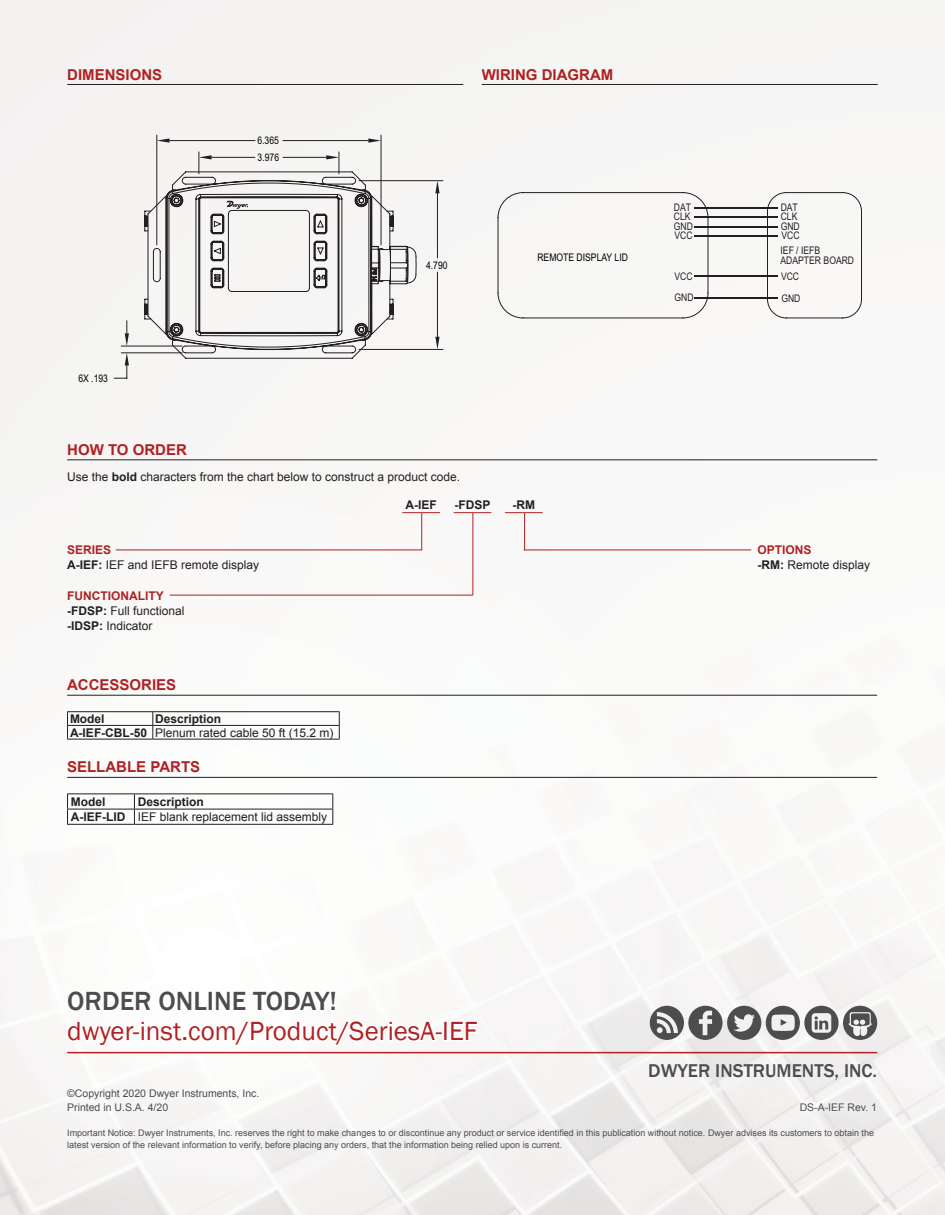
<style>
.page{position:relative;width:945px;height:1215px;background:#fff}
.page>*{position:absolute;margin:0;border:0;box-sizing:border-box;transform-origin:0 0}
.t1{font:27px "Franklin Gothic";color:#af2123}
.t2{font:500 27px "Franklin Gothic";color:#4d4d4f}
.t3{font:500 19.05px "Franklin Gothic";color:#4d4d4f}
.t4{font:700 15px "Arial";color:#af2123}
.Paragraph{font:12px "Arial";color:#231f20}
.Paragraph-2{font:700 12px "Arial";color:#231f20}
.t5{font:700 12px "Arial";color:#af2123}
.t6{font:10.5px "Arial";color:#4d4d4f}
.t7{font:10.5px/9.3px "Arial Narrow";color:#231f20}
.t8{font:10.5px/16.8px "Arial Narrow";color:#000}
.t9{font:9px/12px "Arial";color:#4d4d4f}
.s1{font-weight:700}
</style>
<div class="page">
<img style="left:0;top:0;width:945px;height:1215px">
<div style="left:59px;top:1083px;width:824px;height:36px;background:linear-gradient(to right,#f9f8f7,#efedec)"></div>
<svg style="left:65px;top:985px;width:415px;height:63px"></svg>
<div style="left:688px;top:1006px;width:35px;height:34px;background:#4d4d4f;border-radius:50%"></div>
<div style="left:727px;top:1006px;width:34px;height:34px;background:#4d4d4f;border-radius:50%"></div>
<div style="left:650px;top:1006px;width:34px;height:34px;background:#4d4d4f;border-radius:50%"></div>
<div style="left:766px;top:1006px;width:34px;height:34px;background:#4d4d4f;border-radius:50%"></div>
<div style="left:804px;top:1006px;width:35px;height:34px;background:#4d4d4f;border-radius:50%"></div>
<div style="left:843px;top:1006px;width:34px;height:34px;background:#4d4d4f;border-radius:50%"></div>
<svg style="left:699px;top:1011px;width:13px;height:24px"></svg>
<svg style="left:734px;top:1014px;width:21px;height:18px"></svg>
<svg style="left:771px;top:1015px;width:24px;height:16px"></svg>
<svg style="left:812px;top:1013px;width:19px;height:20px"></svg>
<svg style="left:848px;top:1012px;width:24px;height:26px"></svg>
<svg style="left:657px;top:1012px;width:21px;height:21px"></svg>
<hr style="left:67px;top:1052px;width:810px;height:1px;background:#af2123">
<hr style="left:67px;top:84px;width:396px;height:1px;background:#231f20">
<hr style="left:482px;top:84px;width:396px;height:1px;background:#231f20">
<hr style="left:67px;top:459px;width:810px;height:1px;background:#231f20">
<hr style="left:116px;top:550px;width:306px;height:1px;background:#af2123">
<hr style="left:170px;top:595px;width:303px;height:1px;background:#af2123">
<hr style="left:402px;top:512px;width:38px;height:1px;background:#af2123">
<hr style="left:505px;top:512px;width:38px;height:1px;background:#af2123">
<hr style="left:454px;top:512px;width:37px;height:1px;background:#af2123">
<hr style="left:421px;top:513px;width:1px;height:37px;background:#af2123">
<hr style="left:524px;top:513px;width:1px;height:37px;background:#af2123">
<hr style="left:524px;top:550px;width:227px;height:1px;background:#af2123">
<hr style="left:472px;top:513px;width:1px;height:82px;background:#af2123">
<svg style="left:156px;top:135px;width:252px;height:224px"></svg>
<svg style="left:157px;top:138px;width:12px;height:5px"></svg>
<svg style="left:368px;top:138px;width:13px;height:5px"></svg>
<hr style="left:212px;top:157px;width:43px;height:1px;background:#231f20">
<hr style="left:283px;top:157px;width:43px;height:1px;background:#231f20">
<svg style="left:199px;top:152px;width:13px;height:22px"></svg>
<svg style="left:326px;top:152px;width:14px;height:22px"></svg>
<hr style="left:359px;top:180px;width:84px;height:1px;background:#231f20">
<hr style="left:359px;top:349px;width:84px;height:1px;background:#231f20">
<hr style="left:437px;top:193px;width:1px;height:65px;background:#231f20">
<hr style="left:437px;top:272px;width:1px;height:65px;background:#231f20">
<svg style="left:435px;top:181px;width:5px;height:12px"></svg>
<svg style="left:435px;top:337px;width:5px;height:12px"></svg>
<hr style="left:121px;top:346px;width:61px;height:1px;background:#231f20">
<hr style="left:121px;top:352px;width:61px;height:1px;background:#231f20">
<svg style="left:125px;top:321px;width:4px;height:25px"></svg>
<svg style="left:114px;top:353px;width:15px;height:26px"></svg>
<svg style="left:144px;top:180px;width:273px;height:174px"></svg>
<div style="left:498px;top:192px;width:364px;height:126px;background:#f7f7f6"></div>
<hr style="left:694px;top:207px;width:84px;height:1px;background:#231f20">
<hr style="left:694px;top:217px;width:84px;height:1px;background:#231f20">
<hr style="left:694px;top:226px;width:84px;height:1px;background:#231f20">
<hr style="left:694px;top:235px;width:84px;height:1px;background:#231f20">
<hr style="left:694px;top:276px;width:84px;height:1px;background:#231f20">
<hr style="left:694px;top:298px;width:84px;height:1px;background:#231f20">
<hr style="left:67px;top:695px;width:810px;height:1px;background:#231f20">
<hr style="left:67px;top:777px;width:810px;height:1px;background:#231f20">
<svg style="left:152px;top:712px;width:1px;height:27px"></svg>
<hr style="left:67px;top:711px;width:86px;height:1px;background:#231f20">
<hr style="left:153px;top:711px;width:187px;height:1px;background:#231f20">
<hr style="left:67px;top:725px;width:86px;height:1px;background:#231f20">
<svg style="left:67px;top:712px;width:1px;height:27px"></svg>
<hr style="left:153px;top:725px;width:187px;height:1px;background:#231f20">
<svg style="left:339px;top:712px;width:1px;height:27px"></svg>
<hr style="left:67px;top:739px;width:86px;height:1px;background:#231f20">
<hr style="left:153px;top:739px;width:187px;height:1px;background:#231f20">
<svg style="left:134px;top:794px;width:1px;height:30px"></svg>
<svg style="left:332px;top:794px;width:1px;height:30px"></svg>
<hr style="left:67px;top:793px;width:67px;height:1px;background:#231f20">
<hr style="left:134px;top:793px;width:199px;height:1px;background:#231f20">
<hr style="left:67px;top:809px;width:67px;height:1px;background:#231f20">
<svg style="left:67px;top:794px;width:1px;height:30px"></svg>
<hr style="left:134px;top:809px;width:199px;height:1px;background:#231f20">
<hr style="left:67px;top:824px;width:67px;height:1px;background:#231f20">
<hr style="left:134px;top:824px;width:199px;height:1px;background:#231f20">
<p class="t4" style="left:67px;top:64px;width:97px">DIMENSIONS</p>
<p class="t4" style="left:482px;top:64px;width:133px">WIRING DIAGRAM</p>
<p class="t8" style="left:257px;top:132px;width:23px">6.365<br>3.976</p>
<p class="t8" style="left:78px;top:369px;width:31px">6X .193</p>
<p class="t4" style="left:67px;top:440px;width:121px">HOW TO ORDER</p>
<p class="t8" style="left:426px;top:256px;width:23px">4.790</p>
<p class="Paragraph" style="left:67px;top:469px;width:394px">Use the <span class="s1">bold</span> characters from the chart below to construct a product code.</p>
<p class="t8" style="left:537px;top:249px;width:92px">REMOTE DISPLAY LID</p>
<p class="t5" style="left:67px;top:542px;width:46px">SERIES</p>
<p class="Paragraph" style="left:67px;top:557px;width:194px"><span class="s1">A-IEF:</span> IEF and IEFB remote display</p>
<p class="t5" style="left:67px;top:587px;width:98px">FUNCTIONALITY</p>
<p class="Paragraph" style="left:67px;top:602px;width:119px"><span class="s1">-FDSP:</span> Full functional</p>
<p class="Paragraph" style="left:67px;top:617px;width:87px"><span class="s1">-IDSP:</span> Indicator</p>
<p class="t4" style="left:67px;top:675px;width:111px">ACCESSORIES</p>
<p class="Paragraph-2" style="left:70px;top:711px;width:36px">Model</p>
<p class="Paragraph-2" style="left:155px;top:711px;width:68px">Description</p>
<p class="Paragraph-2" style="left:70px;top:724px;width:79px">A-IEF-CBL-50</p>
<p class="Paragraph" style="left:155px;top:725px;width:180px">Plenum rated cable 50 ft (15.2 m)</p>
<p class="t4" style="left:67px;top:757px;width:135px">SELLABLE PARTS</p>
<p class="Paragraph-2" style="left:71px;top:794px;width:36px">Model</p>
<p class="Paragraph-2" style="left:138px;top:794px;width:68px">Description</p>
<p class="Paragraph-2" style="left:71px;top:809px;width:56px">A-IEF-LID</p>
<p class="Paragraph" style="left:138px;top:809px;width:191px">IEF blank replacement lid assembly</p>
<p class="Paragraph-2" style="left:406px;top:496px;width:33px">A-IEF</p>
<p class="Paragraph-2" style="left:455px;top:496px;width:37px">-FDSP</p>
<p class="Paragraph-2" style="left:512px;top:496px;width:24px">-RM</p>
<p class="t7" style="left:674px;top:202px;width:21px">DAT<br>CLK<br>GND<br>VCC</p>
<p class="t7" style="left:781px;top:202px;width:21px">DAT<br>CLK<br>GND<br>VCC</p>
<p class="t7" style="left:675px;top:265px;width:21px;line-height:21.8px">VCC<br>GND</p>
<p class="t7" style="left:781px;top:244px;width:75px;line-height:10.5px">IEF / IEFB<br>ADAPTER BOARD</p>
<p class="t7" style="left:781px;top:271px;width:20px">VCC</p>
<p class="t7" style="left:781px;top:294px;width:21px">GND</p>
<p class="t5" style="left:758px;top:542px;width:56px">OPTIONS</p>
<p class="Paragraph" style="left:758px;top:557px;width:114px"><span class="s1">-RM:</span> Remote display</p>
<p class="t2" style="left:67px;top:984px;width:271px">ORDER ONLINE TODAY!</p>
<p class="t1" style="left:67px;top:1014px;width:412px">dwyer-inst.com/Product/SeriesA-IEF</p>
<p class="t3" style="left:648px;top:1059px;width:230px">DWYER INSTRUMENTS, INC.</p>
<p class="t6" style="left:67px;top:1087px;width:194px">©Copyright 2020 Dwyer Instruments, Inc.</p>
<p class="t6" style="left:67px;top:1100px;width:102px">Printed in U.S.A. 4/20</p>
<p class="t6" style="left:800px;top:1100px;width:79px">DS-A-IEF Rev. 1</p>
<p class="t9" style="left:67px;top:1127px;width:808px">Important Notice: Dwyer Instruments, Inc. reserves the right to make changes to or discontinue any product or service identified in this publication without notice. Dwyer advises its customers to obtain the latest version of the relevant information to verify, before placing any orders, that the information being relied upon is current.</p>
</div>
